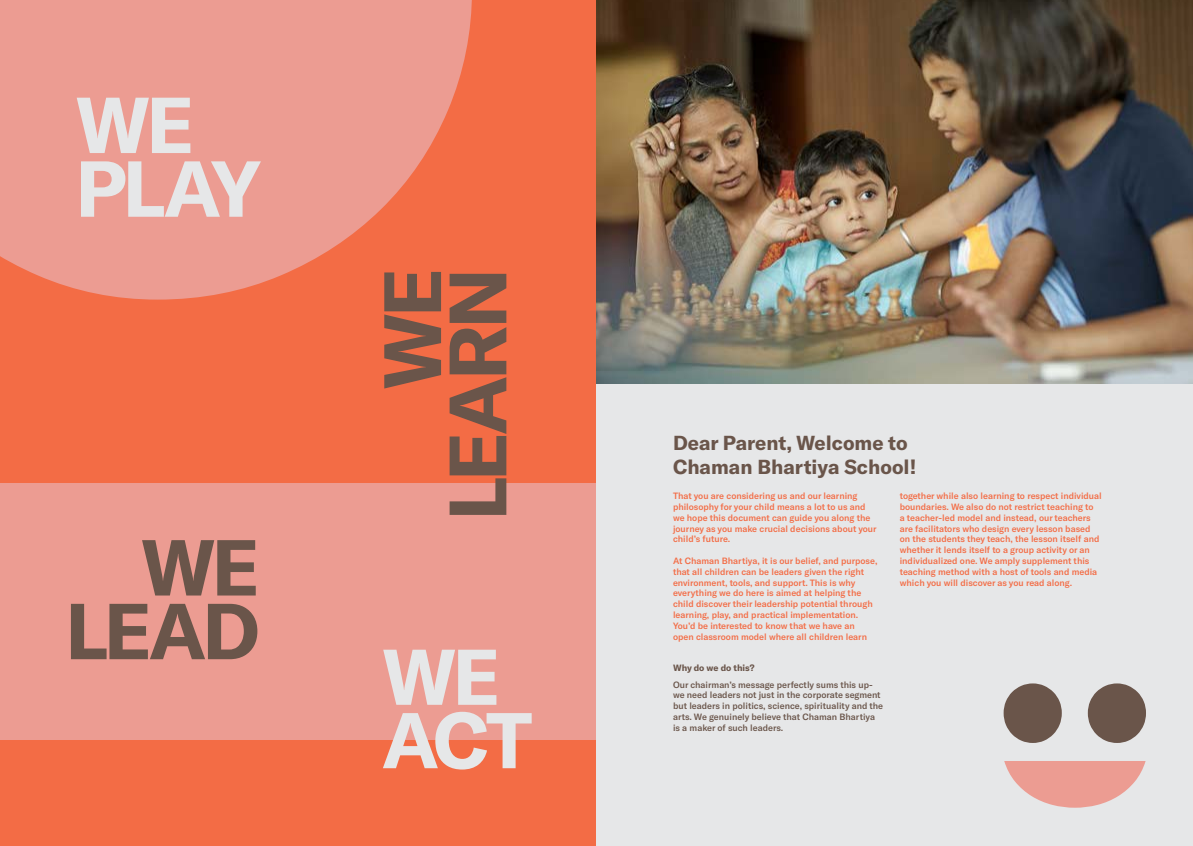
<style>
.page{position:relative;width:1193px;height:846px;background:#fff}
.page>*{position:absolute;margin:0;border:0;box-sizing:border-box;transform-origin:0 0}
.t1{font:700 20px/24px "GT America";color:#6a554a}
.t2{font:500 9px/10.8px "GT America";color:#f36c45}
.t3{font:500 9px/10.8px "GT America";color:#6a554a}
.t4{font:700 9px "GT America";color:#6a554a}
</style>
<div class="page">
<div style="left:596px;top:0;width:597px;height:846px;background:#e6e7e8"></div>
<div style="left:0;top:0;width:596px;height:846px;background:#f36c45"></div>
<svg style="left:0;top:0;width:472px;height:300px;fill:#ec9c92"></svg>
<div style="left:0;top:483px;width:596px;height:256px;background:#ec9c92"></div>
<svg style="left:142px;top:540px;width:114px;height:55px"></svg>
<svg style="left:71px;top:604px;width:186px;height:55px"></svg>
<svg style="left:383px;top:650px;width:113px;height:55px"></svg>
<svg style="left:383px;top:712px;width:149px;height:57px"></svg>
<img style="left:596px;top:0;width:597px;height:383px">
<svg style="left:1088px;top:683px;width:58px;height:60px"></svg>
<svg style="left:1004px;top:761px;width:142px;height:47px"></svg>
<svg style="left:1004px;top:683px;width:58px;height:60px"></svg>
<svg style="left:77px;top:98px;width:113px;height:55px;background:#e8c8c5"></svg>
<svg style="left:81px;top:161px;width:180px;height:56px;background:#e8c1bc"></svg>
<svg style="left:384px;top:272px;width:57px;height:116px"></svg>
<svg style="left:450px;top:274px;width:56px;height:241px"></svg>
<h1 class="t1" style="left:673px;top:431px;width:245px">Dear Parent, Welcome to<br>Chaman Bhartiya School!</h1>
<p class="t2" style="left:673px;top:491px;width:205px">That you are considering us and our learning philosophy for your child means a lot to us and we hope this document can guide you along the journey as you make crucial decisions about your child’s future.</p>
<p class="t2" style="left:673px;top:555px;width:206px">At Chaman Bhartiya, it is our belief, and purpose, that all children can be leaders given the right environment, tools, and support. This is why everything we do here is aimed at helping the child discover their leadership potential through learning, play, and practical implementation.<br>You’d be interested to know that we have an open classroom model where all children learn</p>
<p class="t4" style="left:673px;top:662px;width:83px">Why do we do this?</p>
<p class="t3" style="left:673px;top:679px;width:212px">Our chairman’s message perfectly sums this up&shy;we need leaders not just in the corporate segment but leaders in politics, science, spirituality and the arts. We genuinely believe that Chaman Bhartiya is a maker of such leaders.</p>
<p class="t2" style="left:900px;top:491px;width:204px">together while also learning to respect individual boundaries. We also do not restrict teaching to<br>a teacher-led model and instead, our teachers are facilitators who design every lesson based on the students they teach, the lesson itself and whether it lends itself to a group activity or an individualized one. We amply supplement this teaching method with a host of tools and media which you will discover as you read along.</p>
</div>
